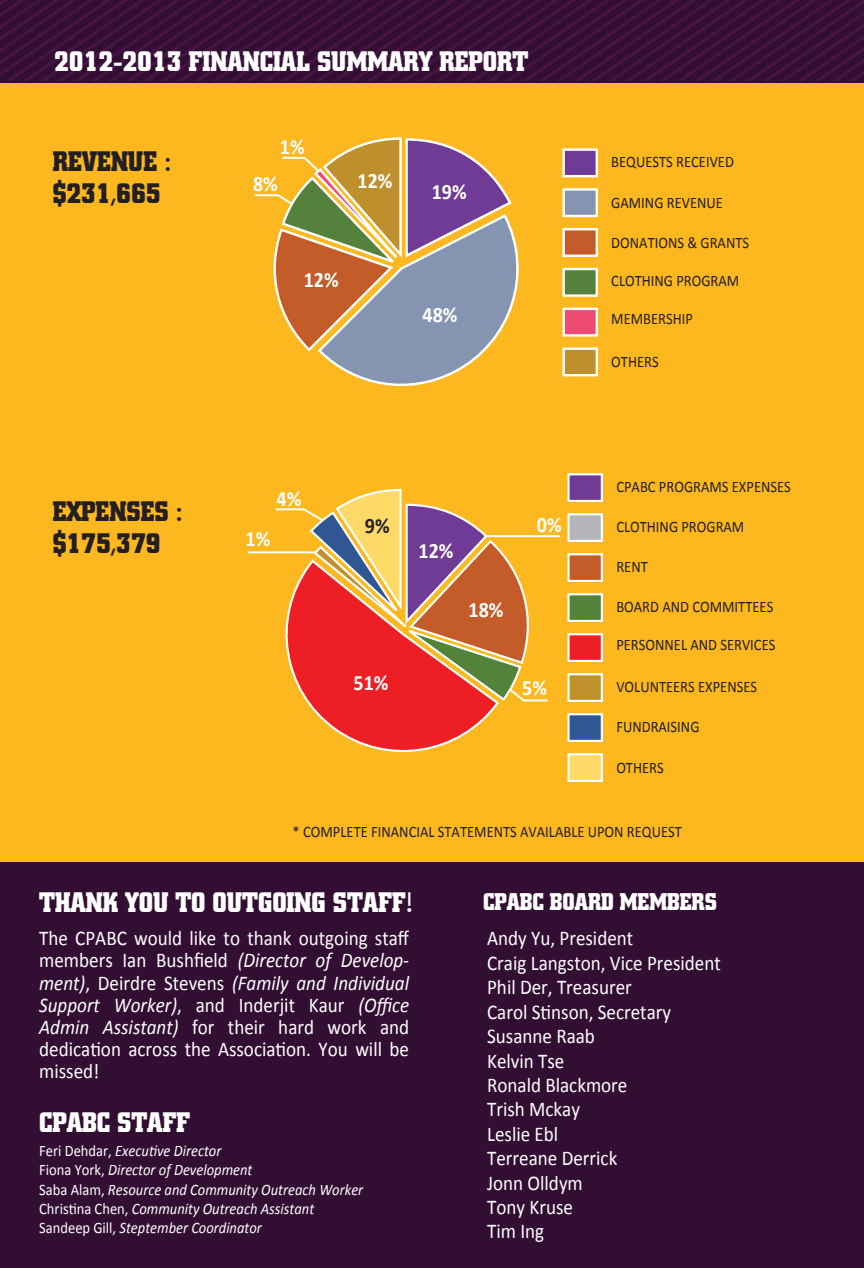
<style>
.page{position:relative;width:864px;height:1268px;background:#fff}
.page>*{position:absolute;margin:0;border:0;box-sizing:border-box;transform-origin:0 0}
.t1{font:700 28px "City";color:#fff;scale:.91 1}
.t2{font:700 28px/32px "City";color:#231f20;scale:.91 1}
.t3{font:700 24px "City";color:#fff;scale:.91 1}
.t4{font:700 22px "Calibri";color:#fff;scale:.91 1}
.t5{font:700 22px "Calibri";color:#231f20;scale:.91 1}
.t6{font:21px/24.4px "Calibri";color:#fff;text-align:justify;scale:.91 1}
.t7{font:16px "Calibri";color:#231f20;scale:.91 1}
.t8{font:italic 16px/19.2px "Calibri";color:#fff;scale:.91 1}
.s1{font-style:italic}
.s2{font-style:normal}
</style>
<div class="page">
<div style="left:0;top:0;width:864px;height:1267px;background:#fdb71f"></div>
<div style="left:0;top:862px;width:864px;height:405px;background:#320f32"></div>
<svg style="left:0;top:0;width:864px;height:81px;background:#381038"></svg>
<div style="left:562px;top:148px;width:36px;height:29px;background:#703b96;border:2px solid #fff"></div>
<div style="left:562px;top:188px;width:36px;height:29px;background:#8595b1;border:2px solid #fff"></div>
<div style="left:562px;top:228px;width:36px;height:29px;background:#c35c28;border:2px solid #fff"></div>
<div style="left:562px;top:268px;width:36px;height:29px;background:#54813b;border:2px solid #fff"></div>
<div style="left:562px;top:307px;width:36px;height:29px;background:#ef4a71;border:2px solid #fff"></div>
<div style="left:562px;top:347px;width:36px;height:29px;background:#be902d;border:2px solid #fff"></div>
<svg style="left:254px;top:137px;width:265px;height:249px"></svg>
<div style="left:567px;top:473px;width:36px;height:29px;background:#703b96;border:2px solid #fff"></div>
<div style="left:567px;top:513px;width:36px;height:29px;background:#b3b5b8;border:2px solid #fff"></div>
<div style="left:567px;top:553px;width:36px;height:29px;background:#c35c28;border:2px solid #fff"></div>
<div style="left:567px;top:593px;width:36px;height:29px;background:#53823b;border:2px solid #fff"></div>
<svg style="left:307px;top:702px;width:192px;height:51px"></svg>
<div style="left:567px;top:633px;width:36px;height:29px;background:#ed1e24;border:2px solid #fff"></div>
<div style="left:567px;top:673px;width:36px;height:29px;background:#bf912d;border:2px solid #fff"></div>
<div style="left:567px;top:713px;width:36px;height:29px;background:#315694;border:2px solid #fff"></div>
<div style="left:567px;top:753px;width:36px;height:28px;background:#ffda68;border:2px solid #fff"></div>
<hr style="left:248px;top:551px;width:67px;height:2px;background:#fff">
<svg style="left:274px;top:488px;width:276px;height:214px"></svg>
<hr style="left:486px;top:535px;width:74px;height:2px;background:#fff">
<h1 class="t1" style="left:54px;top:46px;width:523px">2012-2013 FINANCIAL SUMMARY REPORT</h1>
<h1 class="t2" style="left:53px;top:145px;width:131px">REVENUE : $231,665</h1>
<p class="t4" style="left:280px;top:133px;width:29px">1%</p>
<p class="t4" style="left:253px;top:170px;width:29px">8%</p>
<p class="t4" style="left:358px;top:167px;width:40px">12%</p>
<p class="t4" style="left:304px;top:266px;width:40px">12%</p>
<p class="t4" style="left:432px;top:178px;width:40px">19%</p>
<p class="t4" style="left:423px;top:301px;width:40px">48%</p>
<h1 class="t2" style="left:53px;top:495px;width:144px">EXPENSES : $175,379</h1>
<p class="t4" style="left:277px;top:484px;width:29px">4%</p>
<p class="t4" style="left:246px;top:524px;width:29px">1%</p>
<p class="t5" style="left:365px;top:512px;width:29px">9%</p>
<p class="t4" style="left:354px;top:668px;width:40px">51%</p>
<p class="t4" style="left:419px;top:536px;width:40px">12%</p>
<p class="t4" style="left:469px;top:595px;width:40px">18%</p>
<p class="t4" style="left:537px;top:511px;width:29px">0%</p>
<p class="t4" style="left:522px;top:674px;width:29px">5%</p>
<p class="t7" style="left:611px;top:152px;width:136px">BEQUESTS RECEIVED</p>
<p class="t7" style="left:611px;top:192px;width:124px">GAMING REVENUE</p>
<p class="t7" style="left:611px;top:233px;width:153px">DONATIONS &amp; GRANTS</p>
<p class="t7" style="left:611px;top:271px;width:142px">CLOTHING PROGRAM</p>
<p class="t7" style="left:611px;top:309px;width:91px">MEMBERSHIP</p>
<p class="t7" style="left:611px;top:351px;width:54px">OTHERS</p>
<p class="t7" style="left:616px;top:476px;width:193px">CPABC PROGRAMS EXPENSES</p>
<p class="t7" style="left:616px;top:516px;width:142px">CLOTHING PROGRAM</p>
<p class="t7" style="left:616px;top:556px;width:36px">RENT</p>
<p class="t7" style="left:616px;top:597px;width:174px">BOARD AND COMMITTEES</p>
<p class="t7" style="left:616px;top:635px;width:176px">PERSONNEL AND SERVICES</p>
<p class="t7" style="left:616px;top:677px;width:156px">VOLUNTEERS EXPENSES</p>
<p class="t7" style="left:616px;top:716px;width:93px">FUNDRAISING</p>
<p class="t7" style="left:616px;top:758px;width:54px">OTHERS</p>
<p class="t7" style="left:293px;top:821px;width:429px">* COMPLETE FINANCIAL STATEMENTS AVAILABLE UPON REQUEST</p>
<h1 class="t1" style="left:39px;top:886px;width:411px">THANK YOU TO OUTGOING STAFF!</h1>
<p class="t6" style="left:39px;top:926px;width:408px;line-height:22px">The CPABC would like to thank outgoing staff members Ian Bushfield <span class="s1">(Director of Develop&shy;ment)</span>, Deirdre Stevens <span class="s1">(Family and Individual Support Worker)</span>, and Inderjit Kaur <span class="s1">(Office Admin Assistant)</span> for their hard work and dedication across the Association. You will be missed!</p>
<h1 class="t1" style="left:39px;top:1106px;width:167px">CPABC STAFF</h1>
<p class="t8" style="left:39px;top:1140px;width:358px"><span class="s2">Feri Dehdar,</span> Executive Director<br><span class="s2">Fiona York,</span> Director of Development<br><span class="s2">Saba Alam,</span> Resource and Community Outreach Worker <span class="s2">Christina Chen,</span> Community Outreach Assistant <span class="s2">Sandeep Gill,</span> Steptember Coordinator</p>
<p class="t3" style="left:483px;top:888px;width:259px">CPABC BOARD MEMBERS</p>
<p class="t6" style="left:487px;top:925px;width:258px;text-align:left">Andy Yu, President<br>Craig Langston, Vice President<br>Phil Der, Treasurer<br>Carol Stinson, Secretary<br>Susanne Raab<br>Kelvin Tse<br>Ronald Blackmore<br>Trish Mckay<br>Leslie Ebl<br>Terreane Derrick<br>Jonn Olldym<br>Tony Kruse<br>Tim Ing</p>
</div>
